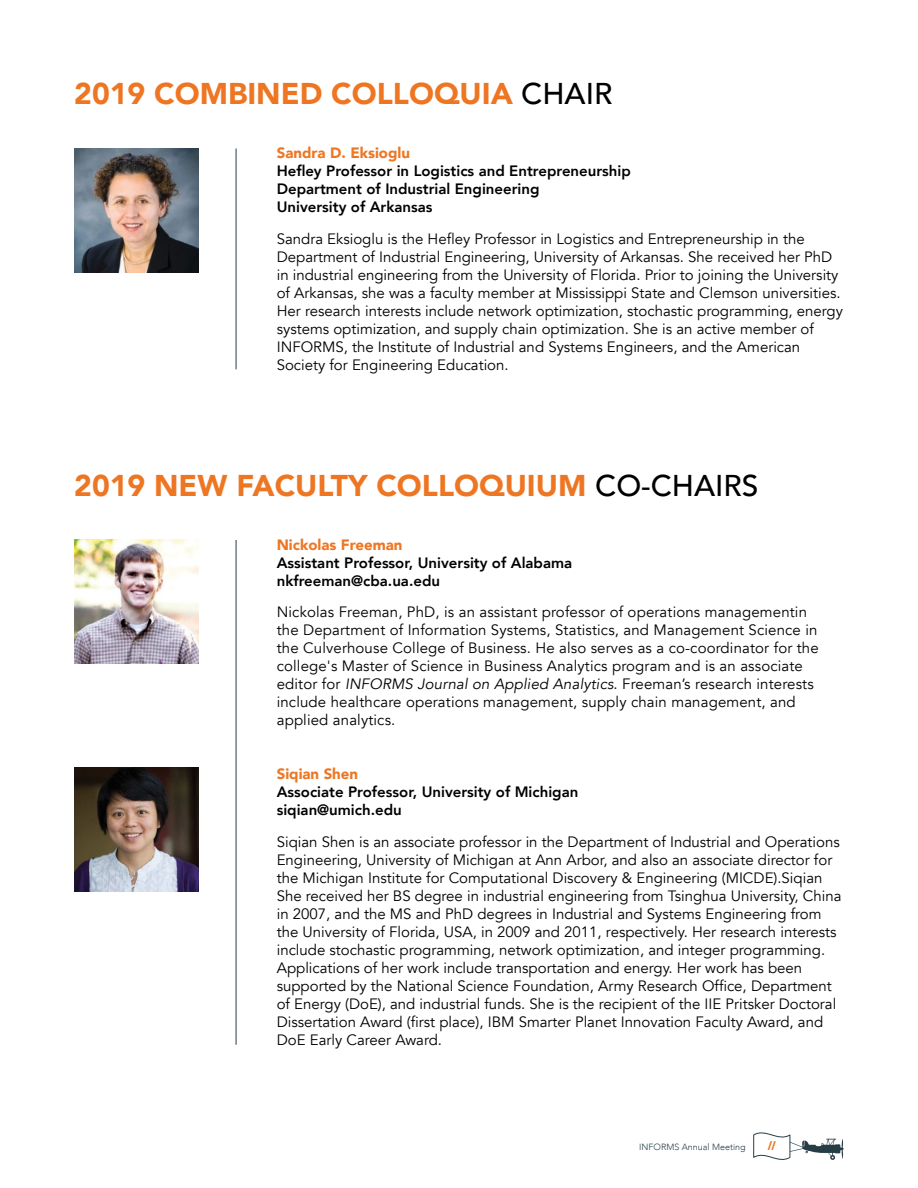
<style>
.page{position:relative;width:918px;height:1188px;background:#fff}
.page>*{position:absolute;margin:0;border:0;box-sizing:border-box;transform-origin:0 0}
.t1{font:900 30px "Avenir";color:#ee7623}
.t2{font:15px/18px "Avenir";color:#000}
.t3{font:800 15px/18px "Avenir";color:#000}
.t4{font:900 15px "Avenir";color:#ee7623}
.t5{font:15px "Airstream NF";color:#ee7623}
.t6{font:300 9px "Avenir";color:#263c46}
.s1{font-weight:500;color:#000}
.s2{font-style:italic}
</style>
<div class="page">
<svg style="left:753px;top:1133px;width:91px;height:27px"></svg>
<hr style="left:236px;top:148px;width:1px;height:221px;background:#263c46">
<img style="left:74px;top:148px;width:124px;height:124px">
<img style="left:74px;top:540px;width:124px;height:123px">
<img style="left:74px;top:768px;width:124px;height:124px">
<hr style="left:236px;top:540px;width:1px;height:505px;background:#263c46">
<h1 class="t1" style="left:74px;top:68px;width:540px">2019 COMBINED COLLOQUIA <span class="s1">CHAIR</span></h1>
<p class="t4" style="left:277px;top:140px;width:135px">Sandra D. Eksioglu</p>
<p class="t3" style="left:277px;top:162px;width:356px">Hefley Professor in Logistics and Entrepreneurship<br>Department of Industrial Engineering<br>University of Arkansas</p>
<p class="t2" style="left:277px;top:230px;width:568px">Sandra Eksioglu is the Hefley Professor in Logistics and Entrepreneurship in the Department of Industrial Engineering, University of Arkansas. She received her PhD in industrial engineering from the University of Florida. Prior to joining the University of Arkansas, she was a faculty member at Mississippi State and Clemson universities.<br>Her research interests include network optimization, stochastic programming, energy systems optimization, and supply chain optimization. She is an active member of INFORMS, the Institute of Industrial and Systems Engineers, and the American Society for Engineering Education.</p>
<h1 class="t1" style="left:74px;top:460px;width:686px">2019 NEW FACULTY COLLOQUIUM <span class="s1">CO-CHAIRS</span></h1>
<p class="t4" style="left:277px;top:532px;width:127px">Nickolas Freeman</p>
<p class="t3" style="left:277px;top:554px;width:297px">Assistant Professor, University of Alabama nkfreeman@cba.ua.edu</p>
<p class="t2" style="left:277px;top:603px;width:544px">Nickolas Freeman, PhD, is an assistant professor of operations managementin the Department of Information Systems, Statistics, and Management Science in the Culverhouse College of Business. He also serves as a co-coordinator for the college's Master of Science in Business Analytics program and is an associate editor for <span class="s2">INFORMS Journal on Applied Analytics</span>. Freeman’s research interests include healthcare operations management, supply chain management, and applied analytics.</p>
<p class="t4" style="left:277px;top:761px;width:83px">Siqian Shen</p>
<p class="t3" style="left:277px;top:783px;width:303px">Associate Professor, University of Michigan siqian@umich.edu</p>
<p class="t2" style="left:277px;top:833px;width:566px">Siqian Shen is an associate professor in the Department of Industrial and Operations Engineering, University of Michigan at Ann Arbor, and also an associate director for the Michigan Institute for Computational Discovery &amp; Engineering (MICDE).Siqian She received her BS degree in industrial engineering from Tsinghua University, China in 2007, and the MS and PhD degrees in Industrial and Systems Engineering from the University of Florida, USA, in 2009 and 2011, respectively. Her research interests include stochastic programming, network optimization, and integer programming.<br>Applications of her work include transportation and energy. Her work has been supported by the National Science Foundation, Army Research Office, Department of Energy (DoE), and industrial funds. She is the recipient of the IIE Pritsker Doctoral Dissertation Award (first place), IBM Smarter Planet Innovation Faculty Award, and DoE Early Career Award.</p>
<p class="t6" style="left:639px;top:1142px;width:108px">INFORMS Annual Meeting</p>
<p class="t5" style="left:768px;top:1135px;width:9px">11</p>
</div>
